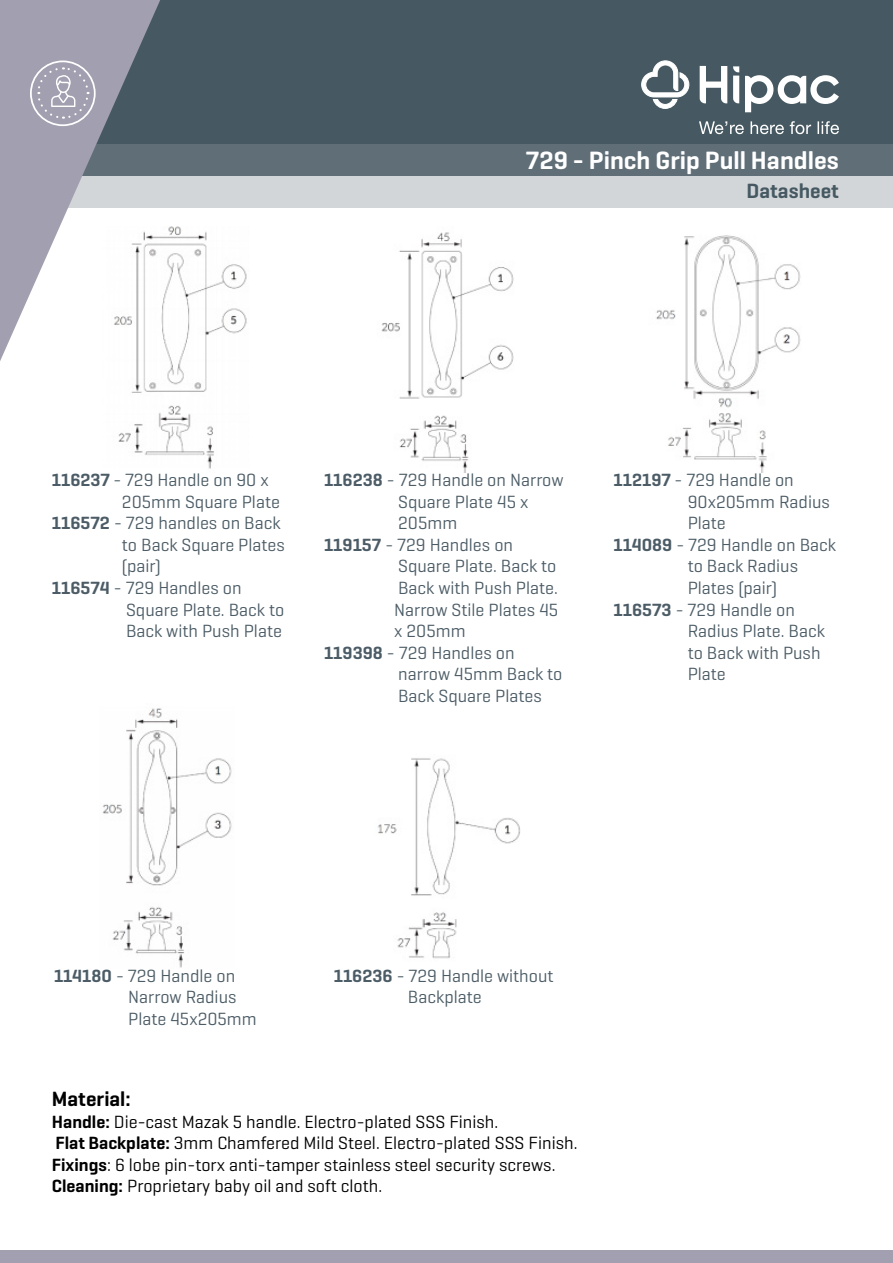
<style>
.page{position:relative;width:893px;height:1263px;background:#fff}
.page>*{position:absolute;margin:0;border:0;box-sizing:border-box;transform-origin:0 0}
.t1{font:600 25.5px "Geogrotesque";color:#fff}
.t2{font:600 21px "Geogrotesque";color:#465962}
.t3{font:600 21px "Geogrotesque";color:#000}
.t4{font:18px/21.6px "Geogrotesque";color:#4c5c66}
.t5{font:18px "Geogrotesque";color:#000}
.s1{font-weight:600}
</style>
<div class="page">
<div style="left:0;top:0;width:893px;height:145px;background:#465962"></div>
<div style="left:0;top:145px;width:893px;height:31px;background:#606e77"></div>
<div style="left:0;top:176px;width:893px;height:32px;background:#d2d6d9"></div>
<svg style="left:0;top:0;width:163px;height:361px;fill:#a29fb0"></svg>
<svg style="left:641px;top:60px;width:49px;height:49px"></svg>
<svg style="left:699px;top:121px;width:140px;height:13px"></svg>
<svg style="left:745px;top:75px;width:94px;height:37px"></svg>
<svg style="left:733px;top:66px;width:6px;height:37px"></svg>
<svg style="left:700px;top:66px;width:27px;height:37px"></svg>
<div style="left:30px;top:60px;width:66px;height:66px;border:2px solid #fff;border-radius:50%"></div>
<svg style="left:36px;top:66px;width:54px;height:54px;background:#aeabba"></svg>
<div style="left:0;top:1251px;width:893px;height:12px;background:#a29fb0"></div>
<img style="left:378px;top:758px;width:142px;height:201px">
<img style="left:103px;top:708px;width:129px;height:260px">
<img style="left:656px;top:235px;width:145px;height:237px">
<img style="left:95px;top:226px;width:152px;height:243px">
<img style="left:381px;top:232px;width:133px;height:240px">
<p class="t1" style="left:526px;top:145px;width:314px">729 - Pinch Grip Pull Handles</p>
<p class="t2" style="left:747px;top:177px;width:94px">Datasheet</p>
<p class="t4" style="left:122px;top:468px;width:159px;text-indent:-70px"><span class="s1">116237</span> - 729 Handle on 90 x<br>205mm Square Plate</p>
<p class="t4" style="left:122px;top:512px;width:165px;text-indent:-70px"><span class="s1">116572</span> - 729 handles on Back to Back Square Plates (pair)</p>
<p class="t4" style="left:126px;top:576px;width:160px;text-indent:-74px"><span class="s1">116574</span> - 729 Handles on<br>Square Plate. Back to<br>Back with Push Plate</p>
<p class="t4" style="left:398px;top:468px;width:167px;text-indent:-74px"><span class="s1">116238</span> - 729 Handle on Narrow<br>Square Plate 45 x<br>205mm</p>
<p class="t4" style="left:394px;top:533px;width:166px;text-indent:-70px"><span class="s1">119157</span> - 729 Handles on<br>Square Plate. Back to<br>Back with Push Plate.<br>Narrow Stile Plates 45 x 205mm</p>
<p class="t4" style="left:398px;top:641px;width:166px;text-indent:-74px"><span class="s1">119398</span> - 729 Handles on narrow 45mm Back to<br>Back Square Plates</p>
<p class="t4" style="left:688px;top:468px;width:144px;text-indent:-74px"><span class="s1">112197</span> - 729 Handle on<br>90x205mm Radius<br>Plate</p>
<p class="t4" style="left:688px;top:533px;width:150px;text-indent:-74px"><span class="s1">114089</span> - 729 Handle on Back to Back Radius<br>Plates (pair)</p>
<p class="t4" style="left:688px;top:598px;width:139px;text-indent:-74px"><span class="s1">116573</span> - 729 Handle on<br>Radius Plate. Back to Back with Push</p>
<p class="t4" style="left:688px;top:663px;width:40px">Plate</p>
<p class="t4" style="left:128px;top:964px;width:130px;text-indent:-74px"><span class="s1">114180</span> - 729 Handle on<br>Narrow Radius<br>Plate 45x205mm</p>
<p class="t4" style="left:334px;top:964px;width:221px;text-align:center"><span class="s1">116236</span> - 729 Handle without<br>Backplate</p>
<p class="t3" style="left:52px;top:1086px;width:80px">Material:</p>
<p class="t5" style="left:52px;top:1110px;width:448px"><span class="s1">Handle:</span> Die-cast Mazak 5 handle. Electro-plated SSS Finish.</p>
<p class="t5" style="left:55px;top:1132px;width:524px"><span class="s1">Flat Backplate:</span> 3mm Chamfered Mild Steel. Electro-plated SSS Finish.</p>
<p class="t5" style="left:52px;top:1153px;width:505px"><span class="s1">Fixings</span>: 6 lobe pin-torx anti-tamper stainless steel security screws.</p>
<p class="t5" style="left:52px;top:1175px;width:332px"><span class="s1">Cleaning:</span> Proprietary baby oil and soft cloth.</p>
</div>
